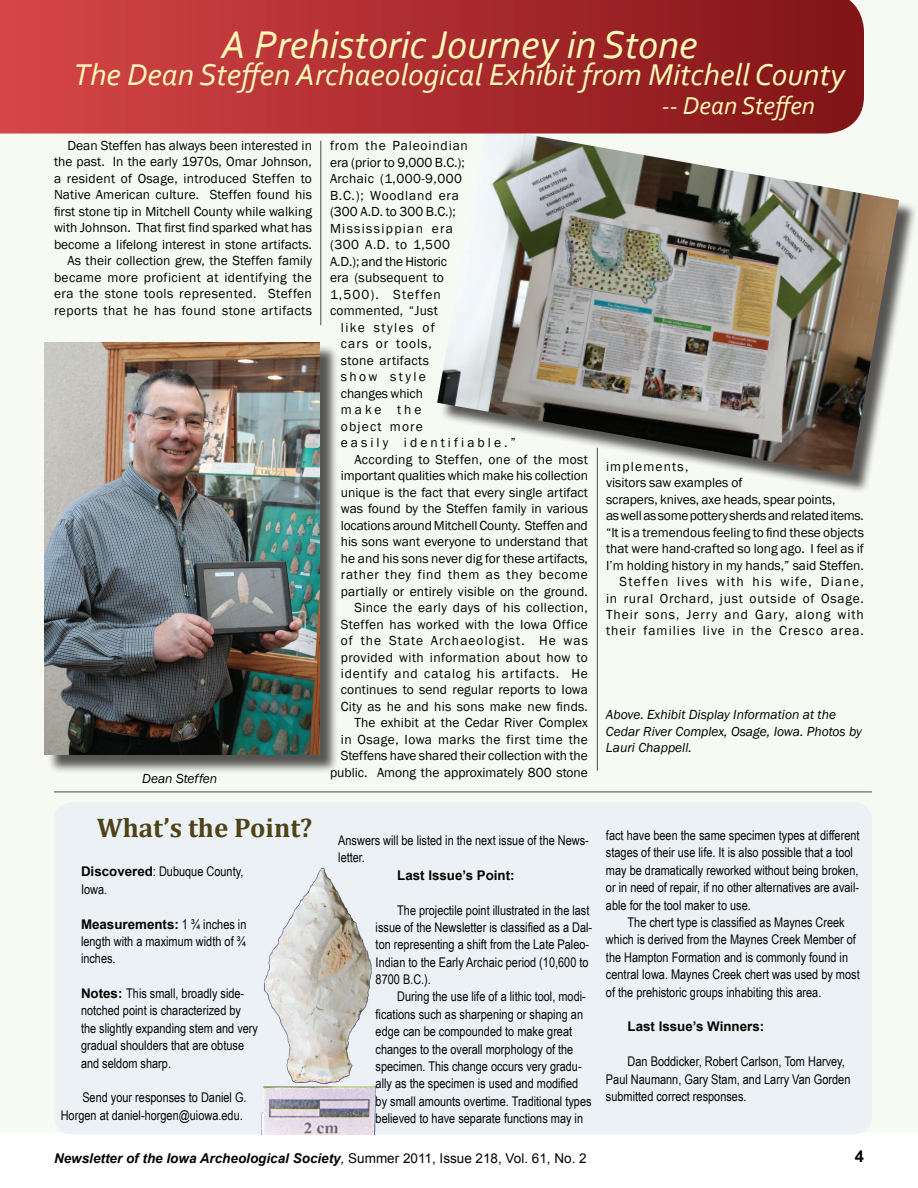
<style>
.page{position:relative;width:918px;height:1188px;background:#fff}
.page>*{position:absolute;margin:0;border:0;box-sizing:border-box;transform-origin:0 0}
.t1{font:italic 40.5px "Corbel";color:#fff9b8}
.t2{font:italic 31.5px "Corbel";color:#fff9b8}
.t3{font:700 27px "Cambria";color:#4e4217}
.t4{font:italic 25.5px "Corbel";color:#fff9b8}
.t5{font:700 16.5px "Arial";color:#040503}
.t6{font:13.5px/16.5px "Franklin Gothic";letter-spacing:.01em;color:#000;text-align:right}
.t7{font:italic 13.5px/16.5px "Franklin Gothic";color:#000}
.t8{font:13.5px "Franklin Gothic";letter-spacing:.03em;color:#000}
.t9{font:13.5px "Franklin Gothic";letter-spacing:.055em;color:#000}
.t10{font:italic 700 13.5px "Arial";color:#040503}
.t11{font:13.5px "Franklin Gothic";letter-spacing:-.015em;color:#000}
.t12{font:13.5px "Franklin Gothic";letter-spacing:.08em;color:#000}
.t13{font:13.5px "Franklin Gothic";letter-spacing:-.01em;color:#000}
.t14{font:13.5px "Franklin Gothic";letter-spacing:.1em;color:#000}
.t15{font:13.5px "Franklin Gothic";letter-spacing:-.02em;color:#000}
.t16{font:13.5px "Franklin Gothic";letter-spacing:.035em;color:#000}
.t17{font:13.5px "Franklin Gothic";letter-spacing:.075em;color:#000}
.t18{font:13.5px "Franklin Gothic";letter-spacing:.07em;color:#000}
.t19{font:13.5px "Franklin Gothic";letter-spacing:.05em;color:#000}
.t20{font:13.5px "Franklin Gothic";letter-spacing:.09em;color:#000}
.t21{font:13.5px "Franklin Gothic";letter-spacing:.225em;color:#000}
.t22{font:13.5px "Franklin Gothic";letter-spacing:.065em;color:#000}
.t23{font:13.5px "Franklin Gothic";letter-spacing:.105em;color:#000}
.t24{font:13.5px "Franklin Gothic";letter-spacing:.175em;color:#000}
.t25{font:13.35px/17.4px "Arial Narrow";color:#040503}
.t26{font:700 13.35px "Arial";color:#040503}
.s1{font-family:"Arial";font-weight:700}
.s2{font-family:"Arial Narrow";font-weight:400}
.s3{font-weight:400}
.s4{font-weight:400;font-style:normal}
</style>
<div class="page">
<div style="left:0;top:0;width:918px;height:1134px;background:#f6faf3"></div>
<hr style="left:597px;top:448px;width:1px;height:323px;background:#524a47">
<hr style="left:321px;top:141px;width:1px;height:184px;background:#524a47">
<div style="left:439px;top:129px;width:478px;height:364px;background:#231f20;opacity:.75"></div>
<img style="left:437px;top:127px;width:462px;height:349px">
<div style="left:47px;top:345px;width:291px;height:428px;background:#231f20;opacity:.75"></div>
<img style="left:45px;top:342px;width:275px;height:413px">
<svg style="left:0;top:0;width:864px;height:134px"></svg>
<div style="left:54px;top:802px;width:818px;height:332px;background:#ecf1f5;border-radius:18px"></div>
<hr style="left:54px;top:792px;width:818px;height:1px;background:#524a47">
<img style="left:261px;top:867px;width:115px;height:267px">
<h1 class="t1" style="left:221px;top:20px;width:478px">A Prehistoric Journey in Stone</h1>
<h2 class="t2" style="left:74px;top:55px;width:773px">The Dean Steffen Archaeological Exhibit from Mitchell County</h2>
<p class="t6" style="left:54px;top:138px;width:259px">Dean Steffen has always been interested in the past. In the early 1970s, Omar Johnson, a resident of Osage, introduced Steffen to Native American culture. Steffen found his first stone tip in Mitchell County while walking with Johnson. That first find sparked what has become a lifelong interest in stone artifacts.<br>As their collection grew, the Steffen family became more proficient at identifying the era the stone tools represented. Steffen reports that he has found stone artifacts</p>
<p class="t7" style="left:142px;top:771px;width:77px">Dean Steffen</p>
<h3 class="t3" style="left:97px;top:809px;width:217px">What’s the Point?</h3>
<p class="t25" style="left:81px;top:862px;width:164px"><span class="s1">Discovered</span>: Dubuque County,<br>Iowa.</p>
<p class="t26" style="left:81px;top:915px;width:167px">Measurements: <span class="s2">1 ¾ inches in</span></p>
<p class="t25" style="left:81px;top:932px;width:166px">length with a maximum width of ¾ inches.</p>
<p class="t25" style="left:81px;top:984px;width:179px"><span class="s1">Notes:</span> This small, broadly side&shy;notched point is characterized by the slightly expanding stem and very gradual shoulders that are obtuse and seldom sharp.</p>
<p class="t25" style="left:61px;top:1089px;width:187px;text-align:right">Send your responses to Daniel G.<br>Horgen at daniel-horgen@uiowa.edu.</p>
<p class="t22" style="left:330px;top:137px;width:139px">from the Paleoindian</p>
<p class="t6" style="left:330px;top:154px;width:136px">era (prior to 9,000 B.C.);</p>
<p class="t8" style="left:330px;top:170px;width:133px">Archaic (1,000-9,000</p>
<p class="t9" style="left:330px;top:187px;width:130px">B.C.); Woodland era</p>
<p class="t6" style="left:330px;top:204px;width:127px">(300 A.D. to 300 B.C.);</p>
<p class="t14" style="left:330px;top:220px;width:125px">Mississippian era</p>
<p class="t6" style="left:330px;top:237px;width:122px">(300 A.D. to 1,500</p>
<p class="t11" style="left:330px;top:253px;width:119px">A.D.); and the Historic</p>
<p class="t6" style="left:330px;top:270px;width:115px">era (subsequent to</p>
<p class="t12" style="left:330px;top:286px;width:112px">1,500). Steffen</p>
<p class="t6" style="left:330px;top:303px;width:109px">commented, “Just</p>
<p class="t23" style="left:341px;top:319px;width:96px">like styles of</p>
<p class="t12" style="left:341px;top:335px;width:93px">cars or tools,</p>
<p class="t6" style="left:341px;top:352px;width:90px">stone artifacts</p>
<p class="t24" style="left:341px;top:368px;width:87px">show style</p>
<p class="t13" style="left:341px;top:385px;width:84px">changes which</p>
<p class="t6" style="left:341px;top:402px;width:82px">make the</p>
<p class="t20" style="left:341px;top:418px;width:84px">object more</p>
<p class="t21" style="left:341px;top:434px;width:177px">easily identifiable.”</p>
<p class="t6" style="left:354px;top:451px;width:235px">According to Steffen, one of the most</p>
<p class="t13" style="left:341px;top:467px;width:249px">important qualities which make his collection</p>
<p class="t6" style="left:341px;top:484px;width:249px">unique is the fact that every single artifact</p>
<p class="t6" style="left:341px;top:501px;width:249px">was found by the Steffen family in various</p>
<p class="t11" style="left:341px;top:517px;width:249px">locations around Mitchell County. Steffen and</p>
<p class="t6" style="left:341px;top:534px;width:249px">his sons want everyone to understand that</p>
<p class="t6" style="left:341px;top:550px;width:249px">he and his sons never dig for these artifacts,</p>
<p class="t19" style="left:341px;top:566px;width:249px">rather they find them as they become</p>
<p class="t6" style="left:341px;top:583px;width:249px">partially or entirely visible on the ground.</p>
<p class="t8" style="left:354px;top:599px;width:235px">Since the early days of his collection,</p>
<p class="t6" style="left:341px;top:616px;width:249px">Steffen has worked with the Iowa Office</p>
<p class="t12" style="left:341px;top:632px;width:249px">of the State Archaeologist. He was</p>
<p class="t16" style="left:341px;top:649px;width:249px">provided with information about how to</p>
<p class="t9" style="left:341px;top:665px;width:249px">identify and catalog his artifacts. He</p>
<p class="t6" style="left:341px;top:682px;width:249px">continues to send regular reports to Iowa</p>
<p class="t6" style="left:341px;top:699px;width:249px">City as he and his sons make new finds.</p>
<p class="t6" style="left:354px;top:715px;width:235px">The exhibit at the Cedar River Complex</p>
<p class="t8" style="left:341px;top:731px;width:249px">in Osage, Iowa marks the first time the</p>
<p class="t6" style="left:341px;top:748px;width:249px">Steffens have shared their collection with the</p>
<p class="t6" style="left:330px;top:765px;width:259px">public. Among the approximately 800 stone</p>
<h3 class="t4" style="left:661px;top:89px;width:155px">-- Dean Steffen</h3>
<p class="t20" style="left:606px;top:458px;width:84px">implements,</p>
<p class="t6" style="left:606px;top:475px;width:138px">visitors saw examples of</p>
<p class="t6" style="left:606px;top:491px;width:231px">scrapers, knives, axe heads, spear points,</p>
<p class="t15" style="left:606px;top:507px;width:259px">as well as some pottery sherds and related items.</p>
<p class="t6" style="left:606px;top:524px;width:259px">“It is a tremendous feeling to find these objects</p>
<p class="t6" style="left:606px;top:541px;width:259px">that were hand-crafted so long ago. I feel as if</p>
<p class="t6" style="left:606px;top:557px;width:260px">I’m holding history in my hands,” said Steffen.</p>
<p class="t14" style="left:620px;top:573px;width:246px">Steffen lives with his wife, Diane,</p>
<p class="t9" style="left:606px;top:590px;width:259px">in rural Orchard, just outside of Osage.</p>
<p class="t18" style="left:606px;top:606px;width:259px">Their sons, Jerry and Gary, along with</p>
<p class="t17" style="left:606px;top:623px;width:259px">their families live in the Cresco area.</p>
<p class="t7" style="left:606px;top:707px;width:257px">Above. Exhibit Display Information at the<br>Cedar River Complex, Osage, Iowa. Photos by<br>Lauri Chappell.</p>
<p class="t25" style="left:338px;top:831px;width:252px">Answers will be listed in the next issue of the News&shy;letter.</p>
<p class="t26" style="left:397px;top:866px;width:119px">Last Issue’s Point:</p>
<p class="t25" style="left:376px;top:901px;width:218px;text-indent:22px">The projectile point illustrated in the last issue of the Newsletter is classified as a Dal&shy;ton representing a shift from the Late Paleo-Indian to the Early Archaic period (10,600 to 8700 B.C.).</p>
<p class="t25" style="left:376px;top:988px;width:218px;text-indent:22px">During the use life of a lithic tool, modi&shy;fications such as sharpening or shaping an edge can be compounded to make great changes to the overall morphology of the specimen. This change occurs very gradu&shy;ally as the specimen is used and modified by small amounts overtime. Traditional types believed to have separate functions may in</p>
<p class="t25" style="left:606px;top:826px;width:255px">fact have been the same specimen types at different stages of their use life. It is also possible that a tool may be dramatically reworked without being broken, or in need of repair, if no other alternatives are avail&shy;able for the tool maker to use.</p>
<p class="t25" style="left:606px;top:913px;width:255px;text-indent:22px">The chert type is classified as Maynes Creek which is derived from the Maynes Creek Member of the Hampton Formation and is commonly found in central Iowa. Maynes Creek chert was used by most of the prehistoric groups inhabiting this area.</p>
<p class="t26" style="left:628px;top:1018px;width:138px">Last Issue’s Winners:</p>
<p class="t25" style="left:606px;top:1052px;width:246px;text-indent:22px">Dan Boddicker, Robert Carlson, Tom Harvey,<br>Paul Naumann, Gary Stam, and Larry Van Gorden submitted correct responses.</p>
<p class="t10" style="left:54px;top:1149px;width:534px">Newsletter of the Iowa Archeological Society<span class="s3">,</span> <span class="s4">Summer 2011, Issue 218, Vol. 61, No. 2</span></p>
<p class="t5" style="left:855px;top:1145px;width:11px">4</p>
</div>
